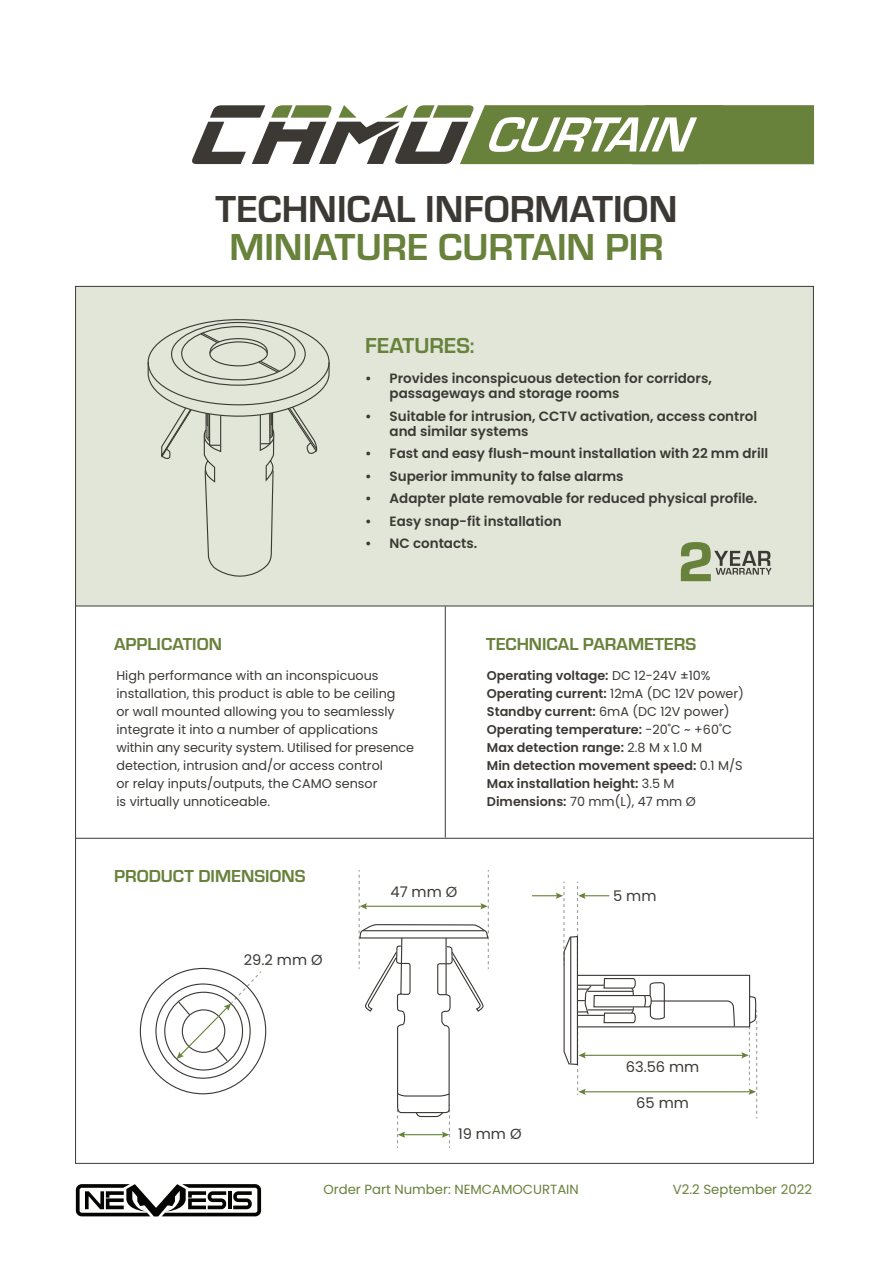
<style>
.page{position:relative;width:893px;height:1263px;background:#fff}
.page>*{position:absolute;margin:0;border:0;box-sizing:border-box;transform-origin:0 0}
.t1{font:italic 700 51.15px "Eurostile";color:#fff}
.t2{font:700 39px "Eurostile";color:#3c3935}
.t3{font:700 39px "Eurostile";color:#68813b}
.t4{font:700 22.5px "Eurostile";color:#68813b}
.t5{font:700 18px "Eurostile";color:#68813b}
.t6{font:14.7px "Poppins";color:#3c3935}
.t7{font:600 13.5px/15px "Poppins";color:#3c3935}
.t8{font:13.2px "Poppins";color:#68813b}
.t9{font:12.75px/18px "Poppins";color:#3c3935}
.t10{font:600 12.75px/18px "Poppins";color:#3c3935}
.s1{font-weight:400}
</style>
<div class="page">
<hr style="left:445px;top:606px;width:1px;height:231px;background:#3c3935">
<svg style="left:177px;top:971px;width:84px;height:91px"></svg>
<svg style="left:532px;top:882px;width:226px;height:236px"></svg>
<svg style="left:359px;top:870px;width:130px;height:278px"></svg>
<div style="left:77px;top:287px;width:737px;height:319px;background:#e1e6d8"></div>
<svg style="left:147px;top:332px;width:183px;height:274px"></svg>
<hr style="left:76px;top:606px;width:737px;height:1px;background:#3c3935">
<hr style="left:76px;top:838px;width:737px;height:1px;background:#3c3935">
<svg style="left:192px;top:105px;width:622px;height:59px"></svg>
<svg style="left:76px;top:1184px;width:185px;height:32px"></svg>
<svg style="left:681px;top:542px;width:91px;height:39px"></svg>
<h1 class="t1" style="left:486px;top:100px;width:216px">CURTA IN</h1>
<h2 class="t2" style="left:216px;top:181px;width:463px">TECHNICAL INFORMATION</h2>
<h2 class="t3" style="left:229px;top:219px;width:436px">MINIATURE CURTAIN PIR</h2>
<h3 class="t4" style="left:365px;top:330px;width:111px">FEATURES:</h3>
<p class="t7" style="left:390px;top:371px;width:324px;text-indent:-24px">• Provides inconspicuous detection for corridors, passageways and storage rooms</p>
<p class="t7" style="left:390px;top:409px;width:369px;text-indent:-24px">• Suitable for intrusion, CCTV activation, access control and similar systems</p>
<p class="t7" style="left:365px;top:446px;width:405px">• Fast and easy flush-mount installation with 22 mm drill</p>
<p class="t7" style="left:365px;top:469px;width:260px">• Superior immunity to false alarms</p>
<p class="t7" style="left:365px;top:491px;width:394px">• Adapter plate removable for reduced physical profile.</p>
<p class="t7" style="left:365px;top:514px;width:198px">• Easy snap-fit installation</p>
<p class="t7" style="left:365px;top:536px;width:114px">• NC contacts.</p>
<h3 class="t5" style="left:114px;top:631px;width:109px">APPLICATION</h3>
<h3 class="t5" style="left:486px;top:631px;width:212px">TECHNICAL PARAMETERS</h3>
<p class="t9" style="left:116px;top:666px;width:299px">High performance with an inconspicuous installation, this product is able to be ceiling<br>or wall mounted allowing you to seamlessly integrate it into a number of applications within any security system. Utilised for presence detection, intrusion and/or access control<br>or relay inputs/outputs, the CAMO sensor<br>is virtually unnoticeable.</p>
<p class="t10" style="left:487px;top:666px;width:259px">Operating voltage: <span class="s1">DC 12-24V ±10% </span>Operating current: <span class="s1">12mA (DC 12V power)<br></span>Standby current: <span class="s1">6mA (DC 12V power)<br></span>Operating temperature: <span class="s1">-20˚C ~ +60˚C </span>Max detection range: <span class="s1">2.8 M x 1.0 M<br></span>Min detection movement speed: <span class="s1">0.1 M/S </span>Max installation height: <span class="s1">3.5 M </span>Dimensions: <span class="s1">70 mm(L), 47 mm Ø</span></p>
<h3 class="t5" style="left:114px;top:863px;width:193px">PRODUCT DIMENSIONS</h3>
<p class="t6" style="left:244px;top:952px;width:80px">29.2 mm Ø</p>
<p class="t6" style="left:390px;top:883px;width:68px">47 mm Ø</p>
<p class="t6" style="left:458px;top:1125px;width:65px">19 mm Ø</p>
<p class="t6" style="left:613px;top:887px;width:45px">5 mm</p>
<p class="t6" style="left:626px;top:1058px;width:75px">63.56 mm</p>
<p class="t6" style="left:636px;top:1094px;width:54px">65 mm</p>
<p class="t8" style="left:323px;top:1181px;width:257px">Order Part Number: NEMCAMOCURTAIN</p>
<p class="t8" style="left:673px;top:1181px;width:141px">V2.2 September 2022</p>
</div>
